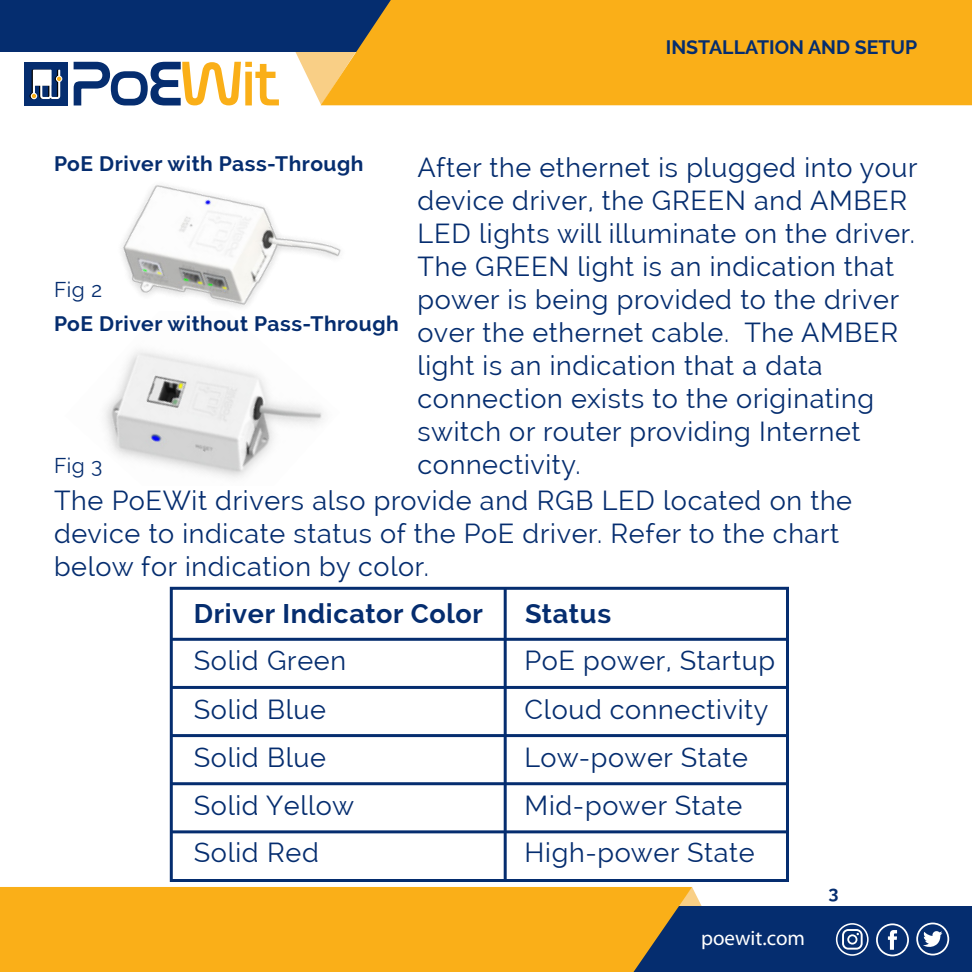
<style>
.page{position:relative;width:972px;height:972px;background:#fff}
.page>*{position:absolute;margin:0;border:0;box-sizing:border-box;transform-origin:0 0}
.Paragraph{font:27px/33px "Raleway";letter-spacing:.025em;color:#052d6f}
.Paragraph-2{font:700 27px "Raleway";letter-spacing:.025em;color:#052d6f}
.Paragraph-3{font:700 21px "Raleway";letter-spacing:.025em;color:#052d6f}
.t1{font:21px "Myriad Pro";color:#fff}
.Paragraph-4{font:21px "Raleway";letter-spacing:.025em;color:#052d6f}
.t2{font:700 19.5px "Raleway";color:#052d6f}
.t3{font:700 18px "Raleway";color:#052d6f}
</style>
<div class="page">
<svg style="left:295px;top:52px;width:26px;height:53px"></svg>
<div style="left:0;top:0;width:972px;height:52px;background:#052d6f"></div>
<div style="left:321px;top:0;width:651px;height:105px;background:#faaf18"></div>
<svg style="left:692px;top:887px;width:11px;height:20px"></svg>
<div style="left:9px;top:907px;width:963px;height:65px;background:#052d6f"></div>
<div style="left:0;top:887px;width:692px;height:85px;background:#faaf18"></div>
<svg style="left:916px;top:923px;width:33px;height:32px"></svg>
<svg style="left:876px;top:923px;width:33px;height:33px"></svg>
<svg style="left:836px;top:923px;width:33px;height:33px"></svg>
<div style="left:24px;top:62px;width:44px;height:43px;background:#052d6f"></div>
<svg style="left:74px;top:62px;width:205px;height:43px"></svg>
<svg style="left:30px;top:70px;width:32px;height:29px"></svg>
<div style="left:170px;top:587px;width:619px;height:295px;border:3px solid #052d6f"></div>
<hr style="left:504px;top:589px;width:3px;height:293px;background:#052d6f">
<hr style="left:172px;top:638px;width:616px;height:3px;background:#052d6f">
<hr style="left:172px;top:734px;width:616px;height:3px;background:#052d6f">
<hr style="left:172px;top:830px;width:616px;height:3px;background:#052d6f">
<hr style="left:172px;top:686px;width:616px;height:3px;background:#052d6f">
<hr style="left:172px;top:782px;width:616px;height:3px;background:#052d6f">
<img style="left:121px;top:185px;width:220px;height:123px">
<img style="left:105px;top:350px;width:218px;height:128px">
<p class="t2" style="left:666px;top:36px;width:253px">INSTALLATION AND SETUP</p>
<p class="Paragraph-3" style="left:54px;top:152px;width:311px">PoE Driver with Pass-Through</p>
<p class="Paragraph" style="left:418px;top:151px;width:502px">After the ethernet is plugged into your device driver, the GREEN and AMBER LED lights will illuminate on the driver.<br>The GREEN light is an indication that power is being provided to the driver over the ethernet cable. The AMBER light is an indication that a data connection exists to the originating switch or router providing Internet connectivity.</p>
<p class="Paragraph" style="left:54px;top:484px;width:800px">The PoEWit drivers also provide and RGB LED located on the device to indicate status of the PoE driver. Refer to the chart below for indication by color.</p>
<p class="Paragraph-2" style="left:194px;top:598px;width:291px">Driver Indicator Color</p>
<p class="Paragraph" style="left:194px;top:644px;width:154px">Solid Green</p>
<p class="Paragraph" style="left:525px;top:644px;width:252px">PoE power, Startup</p>
<p class="Paragraph" style="left:194px;top:693px;width:134px">Solid Blue</p>
<p class="Paragraph" style="left:525px;top:693px;width:245px">Cloud connectivity</p>
<p class="Paragraph" style="left:194px;top:741px;width:134px">Solid Blue</p>
<p class="Paragraph" style="left:525px;top:741px;width:225px">Low-power State</p>
<p class="Paragraph" style="left:194px;top:789px;width:162px">Solid Yellow</p>
<p class="Paragraph" style="left:525px;top:789px;width:219px">Mid-power State</p>
<p class="Paragraph" style="left:194px;top:836px;width:127px">Solid Red</p>
<p class="Paragraph" style="left:525px;top:836px;width:231px">High-power State</p>
<p class="Paragraph-4" style="left:54px;top:277px;width:50px">Fig 2</p>
<p class="Paragraph-3" style="left:54px;top:312px;width:346px">PoE Driver without Pass-Through</p>
<p class="Paragraph-4" style="left:54px;top:454px;width:50px">Fig 3</p>
<p class="Paragraph-2" style="left:525px;top:598px;width:88px">Status</p>
<p class="t1" style="left:701px;top:925px;width:105px">poewit.com</p>
<p class="t3" style="left:828px;top:882px;width:12px">3</p>
</div>
